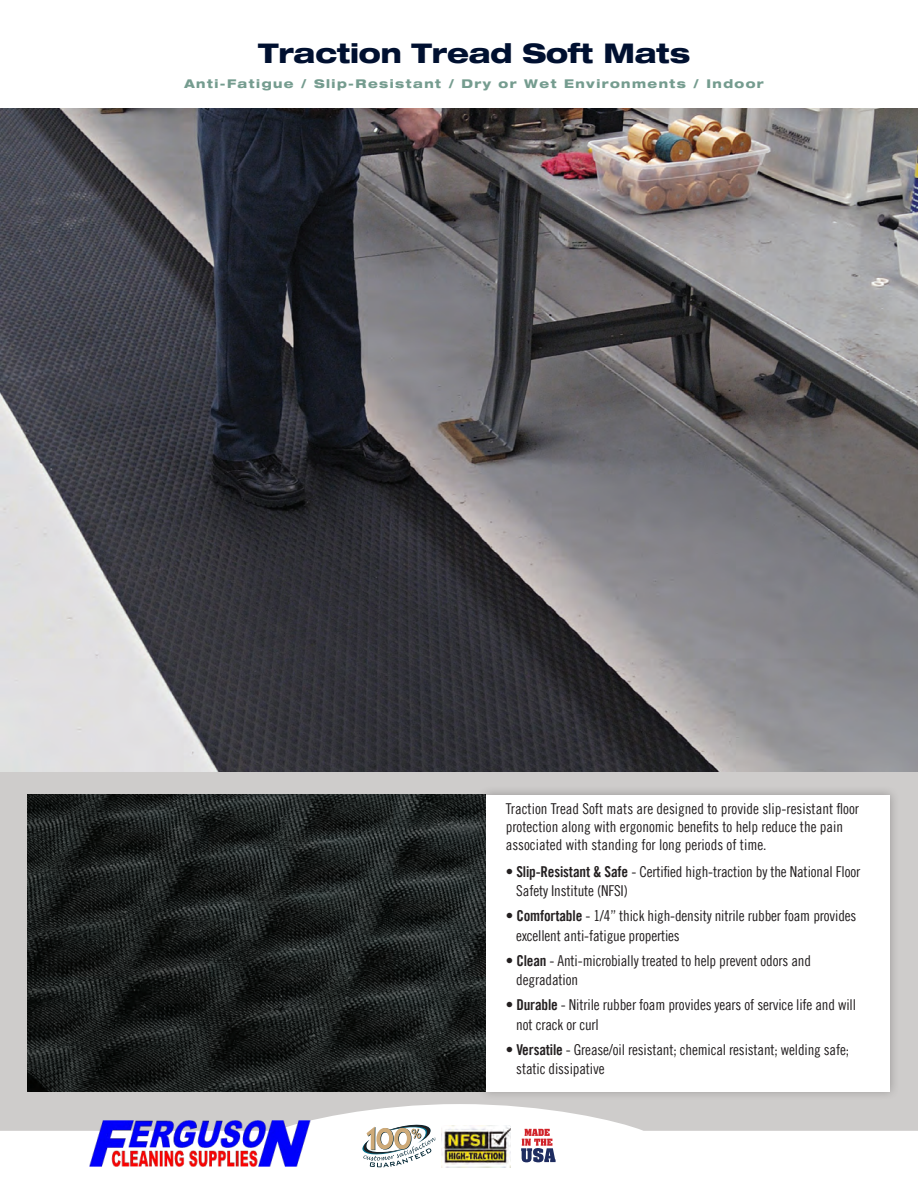
<style>
.page{position:relative;width:918px;height:1188px;background:#fff}
.page>*{position:absolute;margin:0;border:0;box-sizing:border-box;transform-origin:0 0}
.t1{font:800 expanded 27px "Helvetica Neue LT Pro";letter-spacing:-.01em;color:#001030}
.t2{font:15px/19.5px "Trade Gothic LT Pro Cn 18";letter-spacing:-.01em;color:#231f20}
.t3{font:800 expanded 12px "Helvetica Neue LT Pro";letter-spacing:.12em;color:#759c8f}
.s1{font-family:"Trade Gothic LT Pro Bd Cn 20"}
</style>
<div class="page">
<svg style="left:0;top:771px;width:918px;height:360px;background:#cecccc"></svg>
<img style="left:27px;top:795px;width:449px;height:296px">
<div style="left:476px;top:785px;width:424px;height:316px;background:#231f20;opacity:.3"></div>
<div style="left:486px;top:795px;width:404px;height:296px;background:#fff"></div>
<svg style="left:362px;top:1123px;width:73px;height:44px"></svg>
<img style="left:442px;top:1126px;width:68px;height:41px">
<svg style="left:521px;top:1129px;width:35px;height:33px"></svg>
<img style="left:0;top:108px;width:918px;height:663px">
<img style="left:90px;top:1120px;width:221px;height:46px">
<h1 class="t1" style="left:258px;top:36px;width:434px">Traction Tread Soft Mats</h1>
<p class="t3" style="left:185px;top:76px;width:581px">Anti-Fatigue / Slip-Resistant / Dry or Wet Environments / Indoor</p>
<p class="t2" style="left:506px;top:799px;width:355px;line-height:18px">Traction Tread Soft mats are designed to provide slip-resistant floor protection along with ergonomic benefits to help reduce the pain associated with standing for long periods of time.</p>
<p class="t2" style="left:516px;top:862px;width:345px;text-indent:-10px">• <span class="s1">Slip-Resistant &amp; Safe</span> - Certified high-traction by the National Floor<br>Safety Institute (NFSI)</p>
<p class="t2" style="left:516px;top:906px;width:342px;text-indent:-10px">• <span class="s1">Comfortable</span> - 1/4” thick high-density nitrile rubber foam provides excellent anti-fatigue properties</p>
<p class="t2" style="left:516px;top:951px;width:296px;text-indent:-10px">• <span class="s1">Clean</span> - Anti-microbially treated to help prevent odors and degradation</p>
<p class="t2" style="left:516px;top:995px;width:341px;text-indent:-10px">• <span class="s1">Durable</span> - Nitrile rubber foam provides years of service life and will not crack or curl</p>
<p class="t2" style="left:516px;top:1039px;width:334px;text-indent:-10px">• <span class="s1">Versatile</span> - Grease/oil resistant; chemical resistant; welding safe; static dissipative</p>
</div>
